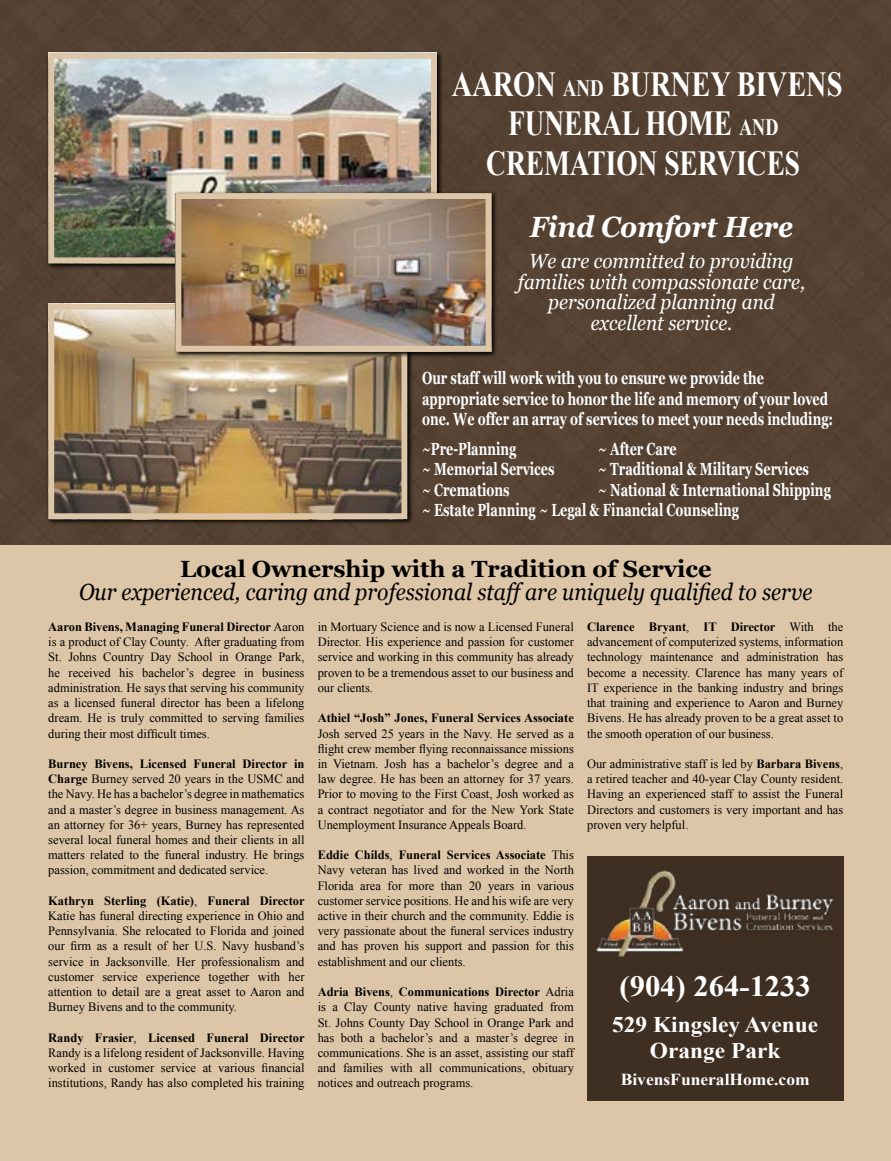
<style>
.page{position:relative;width:891px;height:1161px;background:#fff}
.page>*{position:absolute;margin:0;border:0;box-sizing:border-box;transform-origin:0 0}
.t1{font:700 35.1px/39.5px "Times New Roman";color:#fff;text-align:center;scale:.81 1}
.t2{font:italic 700 29.25px "Georgia";color:#fff;scale:.92 1}
.t3{font:700 29.25px "Times New Roman";color:#fff;scale:1.05 1}
.t4{font:italic 23.4px "Georgia";color:#000;scale:.91 1}
.t5{font:700 23.4px "Georgia";color:#000}
.t6{font:700 22.35px/26.2px "Times New Roman";color:#fff;text-align:center;scale:1.05 1}
.t7{font:italic 20.55px/20.5px "Georgia";color:#fff;text-align:center;scale:.92 1}
.t8{font:700 17.55px/20.5px "Georgia";color:#fff;scale:.72 1}
.t9{font:700 16.65px "Times New Roman";color:#fff;scale:1.05 1}
.t10{font:12.75px/15.1px "Times New Roman";color:#000;text-align:justify}
.t11{font:700 12.75px "Times New Roman";color:#000}
.s1{font-size:23.4px}
.s2{font-weight:700}
</style>
<div class="page">
<div style="left:0;top:0;width:891px;height:546px;background:#544132"></div>
<div style="left:0;top:546px;width:891px;height:615px;background:#ddc6a7"></div>
<svg style="left:46px;top:302px;width:368px;height:223px;background:#493b2e"></svg>
<img style="left:55px;top:311px;width:345px;height:201px">
<div style="left:48px;top:304px;width:359px;height:215px;border:6px solid #ddc6a7"></div>
<svg style="left:46px;top:51px;width:397px;height:219px;background:#51483f"></svg>
<img style="left:55px;top:60px;width:375px;height:196px">
<div style="left:48px;top:53px;width:389px;height:210px;border:6px solid #ddc6a7"></div>
<svg style="left:173px;top:191px;width:325px;height:167px;background:#625546"></svg>
<img style="left:183px;top:200px;width:301px;height:145px">
<div style="left:176px;top:193px;width:315px;height:159px;border:6px solid #ddc6a7"></div>
<div style="left:587px;top:856px;width:256px;height:245px;background:#3f2f23"></div>
<img style="left:596px;top:870px;width:238px;height:87px">
<h1 class="t1" style="left:452px;top:63px;width:484px">AARON <span class="s1">AND</span> BURNEY BIVENS<br>FUNERAL HOME <span class="s1">AND<br></span>CREMATION SERVICES</h1>
<h2 class="t2" style="left:530px;top:208px;width:288px">Find Comfort Here</h2>
<h3 class="t7" style="left:518px;top:250px;width:314px">We are committed to providing families with compassionate care, personalized planning and excellent service.</h3>
<h3 class="t8" style="left:422px;top:367px;width:573px">Our staff will work with you to ensure we provide the appropriate service to honor the life and memory of your loved one. We offer an array of services to meet your needs including:</h3>
<h3 class="t8" style="left:422px;top:437px;width:133px">~Pre-Planning</h3>
<h3 class="t8" style="left:598px;top:437px;width:111px">~ After Care</h3>
<h3 class="t8" style="left:422px;top:458px;width:186px">~ Memorial Services</h3>
<h3 class="t8" style="left:598px;top:458px;width:294px">~ Traditional &amp; Military Services</h3>
<h3 class="t8" style="left:422px;top:478px;width:123px">~ Cremations</h3>
<h3 class="t8" style="left:422px;top:478px;width:569px;text-indent:176px">~ National &amp; International Shipping ~ Estate Planning ~ Legal &amp; Financial Counseling</h3>
<h3 class="t5" style="left:180px;top:551px;width:533px">Local Ownership with a Tradition of Service</h3>
<h3 class="t4" style="left:79px;top:575px;width:807px">Our experienced, caring and professional staff are uniquely qualified to serve</h3>
<p class="t10" style="left:48px;top:619px;width:258px"><span class="s2">Aaron Bivens, Managing Funeral Director</span> Aaron is a product of Clay County. After graduating from St. Johns Country Day School in Orange Park, he received his bachelor’s degree in business administration. He says that serving his community as a licensed funeral director has been a lifelong dream. He is truly committed to serving families during their most difficult times.</p>
<p class="t10" style="left:48px;top:756px;width:258px"><span class="s2">Burney Bivens, Licensed Funeral Director in Charge</span> Burney served 20 years in the USMC and the Navy. He has a bachelor’s degree in mathematics and a master’s degree in business management. As an attorney for 36+ years, Burney has represented several local funeral homes and their clients in all matters related to the funeral industry. He brings passion, commitment and dedicated service.</p>
<p class="t10" style="left:48px;top:893px;width:258px"><span class="s2">Kathryn Sterling (Katie)</span>, <span class="s2">Funeral Director </span>Katie has funeral directing experience in Ohio and Pennsylvania. She relocated to Florida and joined our firm as a result of her U.S. Navy husband’s service in Jacksonville. Her professionalism and customer service experience together with her attention to detail are a great asset to Aaron and Burney Bivens and to the community.</p>
<p class="t10" style="left:48px;top:1030px;width:258px"><span class="s2">Randy Frasier</span>, <span class="s2">Licensed Funeral Director </span>Randy is a lifelong resident of Jacksonville. Having worked in customer service at various financial institutions, Randy has also completed his training</p>
<p class="t10" style="left:318px;top:619px;width:258px">in Mortuary Science and is now a Licensed Funeral Director. His experience and passion for customer service and working in this community has already proven to be a tremendous asset to our business and our clients.</p>
<p class="t11" style="left:318px;top:709px;width:258px">Athiel “Josh” Jones, Funeral Services Associate</p>
<p class="t10" style="left:318px;top:725px;width:258px">Josh served 25 years in the Navy. He served as a flight crew member flying reconnaissance missions in Vietnam. Josh has a bachelor’s degree and a law degree. He has been an attorney for 37 years.<br>Prior to moving to the First Coast, Josh worked as a contract negotiator and for the New York State Unemployment Insurance Appeals Board.</p>
<p class="t10" style="left:318px;top:847px;width:258px"><span class="s2">Eddie Childs</span>, <span class="s2">Funeral Services Associate</span> This Navy veteran has lived and worked in the North Florida area for more than 20 years in various customer service positions. He and his wife are very active in their church and the community. Eddie is very passionate about the funeral services industry and has proven his support and passion for this establishment and our clients.</p>
<p class="t10" style="left:318px;top:984px;width:258px"><span class="s2">Adria Bivens</span>, <span class="s2">Communications Director</span> Adria is a Clay County native having graduated from St. Johns County Day School in Orange Park and has both a bachelor’s and a master’s degree in communications. She is an asset, assisting our staff and families with all communications, obituary notices and outreach programs.</p>
<p class="t10" style="left:587px;top:619px;width:258px"><span class="s2">Clarence Bryant</span>, <span class="s2">IT Director</span> With the advancement of computerized systems, information technology maintenance and administration has become a necessity. Clarence has many years of IT experience in the banking industry and brings that training and experience to Aaron and Burney Bivens. He has already proven to be a great asset to the smooth operation of our business.</p>
<p class="t10" style="left:587px;top:756px;width:258px">Our administrative staff is led by <span class="s2">Barbara Bivens</span>, a retired teacher and 40-year Clay County resident.<br>Having an experienced staff to assist the Funeral Directors and customers is very important and has proven very helpful.</p>
<h2 class="t3" style="left:619px;top:966px;width:184px">(904) 264-1233</h2>
<h3 class="t6" style="left:612px;top:1010px;width:198px">529 Kingsley Avenue<br>Orange Park</h3>
<h3 class="t9" style="left:621px;top:1068px;width:181px">BivensFuneralHome.com</h3>
</div>
